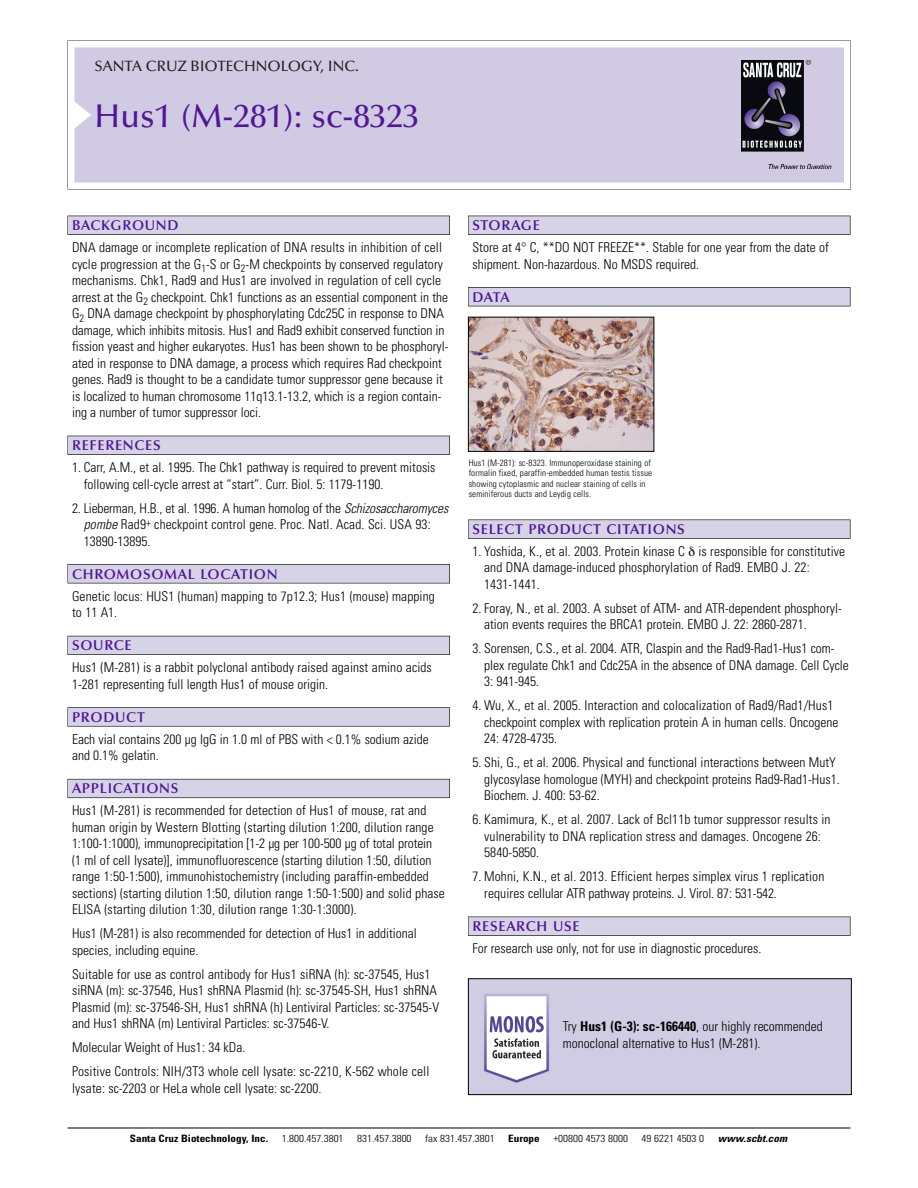
<style>
.page{position:relative;width:918px;height:1188px;background:#fff}
.page>*{position:absolute;margin:0;border:0;box-sizing:border-box;transform-origin:0 0}
.t1{font:500 33px "Optima";color:#511695}
.t2{font:500 15px "Optima";color:#231f20}
.t3{font:600 14.25px "Optima";letter-spacing:.05em;color:#511695}
.t4{font:300 condensed 13.5px/16.5px "Univers";color:#000}
.t5{font:300 condensed 10.2px "Univers";color:#000;scale:1.1 1}
.t6{font:700 condensed 10.2px "Univers";color:#000;scale:1.1 1}
.t7{font:italic 700 condensed 10.2px "Univers";letter-spacing:.005em;color:#000;scale:1.1 1}
.t8{font:300 condensed 9px/10.5px "Univers";letter-spacing:.015em;color:#000}
.s1{font-style:italic}
.s2{font-weight:700}
</style>
<div class="page">
<svg style="left:68px;top:40px;width:783px;height:149px"></svg>
<div style="left:74px;top:47px;width:770px;height:135px;background:#d1cae3"></div>
<img style="left:741px;top:60px;width:90px;height:108px">
<div style="left:68px;top:216px;width:382px;height:19px;background:#525155"></div>
<div style="left:68px;top:216px;width:381px;height:18px;background:#d7d3e7"></div>
<div style="left:68px;top:436px;width:382px;height:19px;background:#515055"></div>
<div style="left:68px;top:436px;width:381px;height:18px;background:#d7d3e7"></div>
<div style="left:68px;top:564px;width:382px;height:19px;background:#545357"></div>
<div style="left:68px;top:565px;width:381px;height:18px;background:#d7d3e7"></div>
<div style="left:68px;top:636px;width:382px;height:19px;background:#54535a"></div>
<div style="left:68px;top:636px;width:381px;height:18px;background:#d7d3e7"></div>
<svg style="left:68px;top:707px;width:382px;height:20px"></svg>
<div style="left:68px;top:708px;width:381px;height:18px;background:#d7d3e7"></div>
<div style="left:68px;top:779px;width:382px;height:19px;background:#66646e"></div>
<div style="left:68px;top:779px;width:381px;height:18px;background:#d7d3e7"></div>
<div style="left:468px;top:216px;width:382px;height:19px;background:#525155"></div>
<div style="left:468px;top:216px;width:382px;height:18px;background:#d7d3e7"></div>
<div style="left:468px;top:287px;width:382px;height:19px;background:#525155"></div>
<div style="left:468px;top:288px;width:382px;height:18px;background:#d7d3e7"></div>
<div style="left:468px;top:520px;width:382px;height:19px;background:#575759"></div>
<div style="left:468px;top:520px;width:382px;height:18px;background:#d7d3e7"></div>
<div style="left:468px;top:917px;width:382px;height:19px;background:#545356"></div>
<div style="left:468px;top:917px;width:382px;height:18px;background:#d7d3e7"></div>
<hr style="left:68px;top:1128px;width:782px;height:1px;background:#000">
<img style="left:470px;top:319px;width:182px;height:131px">
<div style="left:468px;top:317px;width:186px;height:135px;border:1px solid #000"></div>
<img style="left:470px;top:980px;width:380px;height:113px">
<div style="left:468px;top:978px;width:384px;height:117px;border:1px solid #000"></div>
<p class="t2" style="left:94px;top:61px;width:266px">SANTA CRUZ BIOTECHNOLOGY, INC.</p>
<h1 class="t1" style="left:94px;top:103px;width:326px">Hus1 (M-281): sc-8323</h1>
<p class="t3" style="left:72px;top:219px;width:108px">BACKGROUND</p>
<p class="t4" style="left:72px;top:240px;width:378px">DNA damage or incomplete replication of DNA results in inhibition of cell cycle progression at the G<sub>1</sub>-S or G<sub>2</sub>-M checkpoints by conserved regulatory mechanisms. Chk1, Rad9 and Hus1 are involved in regulation of cell cycle arrest at the G<sub>2</sub> checkpoint. Chk1 functions as an essential component in the G<sub>2</sub> DNA damage checkpoint by phosphorylating Cdc25C in response to DNA damage, which inhibits mitosis. Hus1 and Rad9 exhibit conserved function in fission yeast and higher eukaryotes. Hus1 has been shown to be phosphoryl&shy;ated in response to DNA damage, a process which requires Rad checkpoint genes. Rad9 is thought to be a candidate tumor suppressor gene because it is localized to human chromosome 11q13.1-13.2, which is a region contain&shy;ing a number of tumor suppressor loci.</p>
<p class="t3" style="left:72px;top:440px;width:90px">REFERENCES</p>
<p class="t4" style="left:84px;top:460px;width:353px;text-indent:-12px">1. Carr, A.M., et al. 1995. The Chk1 pathway is required to prevent mitosis following cell-cycle arrest at “start”. Curr. Biol. 5: 1179-1190.</p>
<p class="t4" style="left:84px;top:501px;width:366px;text-indent:-12px">2. Lieberman, H.B., et al. 1996. A human homolog of the <span class="s1">Schizosaccharomyces pombe</span> Rad9<sup>+</sup> checkpoint control gene. Proc. Natl. Acad. Sci. USA 93:<br>13890-13895.</p>
<p class="t3" style="left:72px;top:568px;width:207px">CHROMOSOMAL LOCATION</p>
<p class="t4" style="left:72px;top:589px;width:364px">Genetic locus: HUS1 (human) mapping to 7p12.3; Hus1 (mouse) mapping to 11 A1.</p>
<p class="t3" style="left:72px;top:640px;width:61px">SOURCE</p>
<p class="t4" style="left:72px;top:660px;width:361px">Hus1 (M-281) is a rabbit polyclonal antibody raised against amino acids<br>1-281 representing full length Hus1 of mouse origin.</p>
<p class="t3" style="left:72px;top:711px;width:74px">PRODUCT</p>
<p class="t4" style="left:72px;top:732px;width:358px">Each vial contains 200 µg IgG in 1.0 ml of PBS with &lt; 0.1% sodium azide and 0.1% gelatin.</p>
<p class="t3" style="left:72px;top:783px;width:108px">APPLICATIONS</p>
<p class="t4" style="left:72px;top:803px;width:374px">Hus1 (M-281) is recommended for detection of Hus1 of mouse, rat and human origin by Western Blotting (starting dilution 1:200, dilution range 1:100-1:1000), immunoprecipitation [1-2 µg per 100-500 µg of total protein<br>(1 ml of cell lysate)], immunofluorescence (starting dilution 1:50, dilution range 1:50-1:500), immunohistochemistry (including paraffin-embedded sections) (starting dilution 1:50, dilution range 1:50-1:500) and solid phase ELISA (starting dilution 1:30, dilution range 1:30-1:3000).</p>
<p class="t4" style="left:72px;top:926px;width:346px">Hus1 (M-281) is also recommended for detection of Hus1 in additional species, including equine.</p>
<p class="t4" style="left:72px;top:967px;width:369px">Suitable for use as control antibody for Hus1 siRNA (h): sc-37545, Hus1 siRNA (m): sc-37546, Hus1 shRNA Plasmid (h): sc-37545-SH, Hus1 shRNA Plasmid (m): sc-37546-SH, Hus1 shRNA (h) Lentiviral Particles: sc-37545-V and Hus1 shRNA (m) Lentiviral Particles: sc-37546-V.</p>
<p class="t4" style="left:72px;top:1037px;width:359px;line-height:24px">Molecular Weight of Hus1: 34 kDa.<br>Positive Controls: NIH/3T3 whole cell lysate: sc-2210, K-562 whole cell</p>
<p class="t4" style="left:72px;top:1081px;width:251px">lysate: sc-2203 or HeLa whole cell lysate: sc-2200.</p>
<p class="t3" style="left:473px;top:219px;width:69px">STORAGE</p>
<p class="t4" style="left:473px;top:240px;width:358px">Store at 4° C, **DO NOT FREEZE**. Stable for one year from the date of shipment. Non-hazardous. No MSDS required.</p>
<p class="t3" style="left:473px;top:291px;width:39px">DATA</p>
<p class="t8" style="left:469px;top:458px;width:185px">Hus1 (M-281): sc-8323. Immunoperoxidase staining of formalin fixed, paraffin-embedded human testis tissue showing cytoplasmic and nuclear staining of cells in seminiferous ducts and Leydig cells.</p>
<p class="t3" style="left:473px;top:523px;width:214px">SELECT PRODUCT CITATIONS</p>
<p class="t4" style="left:484px;top:544px;width:362px;text-indent:-12px">1. Yoshida, K., et al. 2003. Protein kinase C is responsible for constitutive and DNA damage-induced phosphorylation of Rad9. EMBO J. 22:<br>1431-1441.</p>
<p class="t4" style="left:484px;top:601px;width:359px;text-indent:-12px">2. Foray, N., et al. 2003. A subset of ATM- and ATR-dependent phosphoryl&shy;ation events requires the BRCA1 protein. EMBO J. 22: 2860-2871.</p>
<p class="t4" style="left:484px;top:642px;width:366px;text-indent:-12px">3. Sorensen, C.S., et al. 2004. ATR, Claspin and the Rad9-Rad1-Hus1 com&shy;plex regulate Chk1 and Cdc25A in the absence of DNA damage. Cell Cycle<br>3: 941-945.</p>
<p class="t4" style="left:484px;top:699px;width:356px;text-indent:-12px">4. Wu, X., et al. 2005. Interaction and colocalization of Rad9/Rad1/Hus1 checkpoint complex with replication protein A in human cells. Oncogene<br>24: 4728-4735.</p>
<p class="t4" style="left:484px;top:756px;width:357px;text-indent:-12px">5. Shi, G., et al. 2006. Physical and functional interactions between MutY glycosylase homologue (MYH) and checkpoint proteins Rad9-Rad1-Hus1.<br>Biochem. J. 400: 53-62.</p>
<p class="t4" style="left:484px;top:813px;width:348px;text-indent:-12px">6. Kamimura, K., et al. 2007. Lack of Bcl11b tumor suppressor results in vulnerability to DNA replication stress and damages. Oncogene 26:<br>5840-5850.</p>
<p class="t4" style="left:484px;top:870px;width:342px;text-indent:-12px">7. Mohni, K.N., et al. 2013. Efficient herpes simplex virus 1 replication requires cellular ATR pathway proteins. J. Virol. 87: 531-542.</p>
<p class="t3" style="left:473px;top:920px;width:109px">RESEARCH USE</p>
<p class="t4" style="left:473px;top:941px;width:290px">For research use only, not for use in diagnostic procedures.</p>
<p class="t4" style="left:563px;top:1019px;width:262px">Try <span class="s2">Hus1 (G-3): sc-166440</span>, our highly recommended monoclonal alternative to Hus1 (M-281).</p>
<p class="t6" style="left:130px;top:1135px;width:127px">Santa Cruz Biotechnology, Inc.</p>
<p class="t5" style="left:282px;top:1135px;width:58px">1.800.457.3801</p>
<p class="t5" style="left:357px;top:1135px;width:51px">831.457.3800</p>
<p class="t5" style="left:425px;top:1135px;width:65px">fax 831.457.3801</p>
<p class="t6" style="left:508px;top:1135px;width:30px">Europe</p>
<p class="t5" style="left:553px;top:1135px;width:69px">+00800 4573 8000</p>
<p class="t5" style="left:642px;top:1135px;width:58px">49 6221 4503 0</p>
<p class="t7" style="left:718px;top:1135px;width:64px">www.scbt.com</p>
</div>
